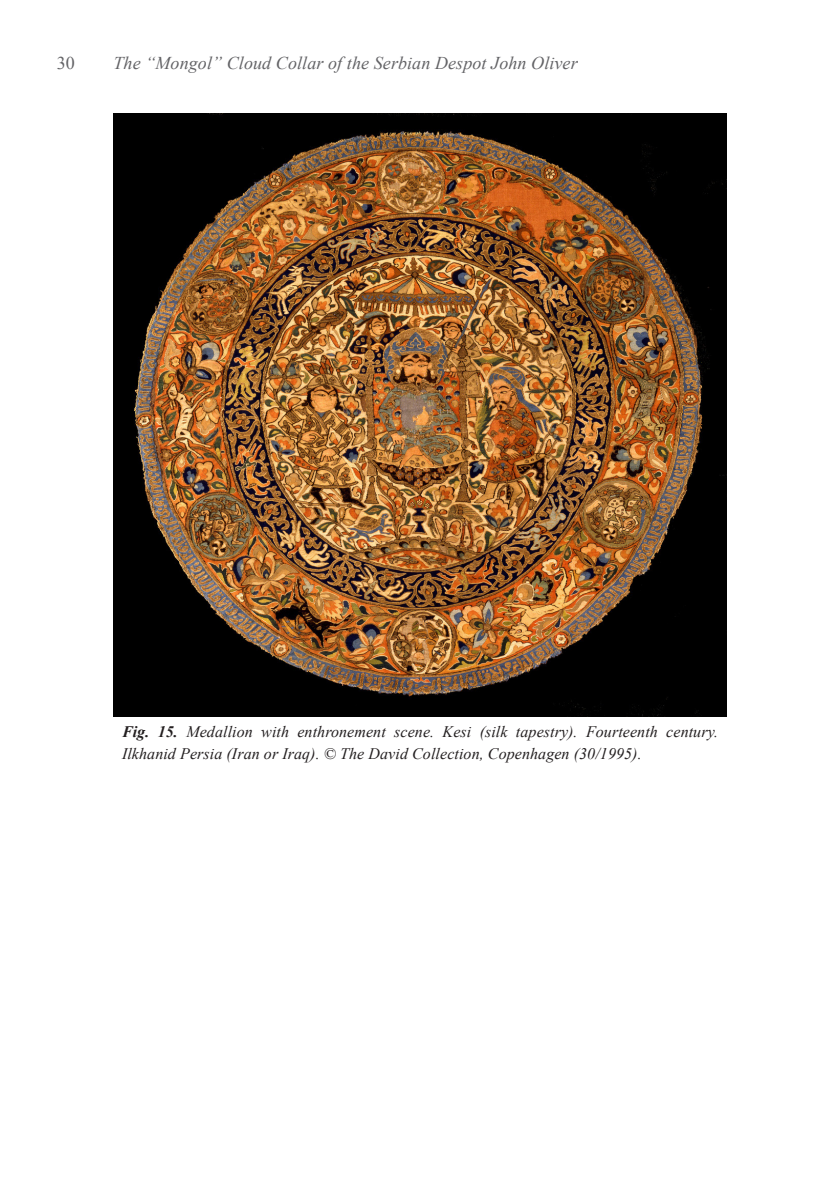
<style>
.page{position:relative;width:840px;height:1191px;background:#fff}
.page>*{position:absolute;margin:0;border:0;box-sizing:border-box;transform-origin:0 0}
.t1{font:italic 18px "Times New Roman";letter-spacing:.005em;color:#636366}
.t2{font:18px "Times New Roman";color:#636366}
.t3{font:italic 16px/22.8px "Times New Roman";letter-spacing:.005em;color:#231f20}
.s1{font-weight:700}
</style>
<div class="page">
<img style="left:113px;top:113px;width:613px;height:603px">
<p class="t2" style="left:57px;top:51px;width:20px">30</p>
<p class="t1" style="left:113px;top:51px;width:465px">The “Mongol” Cloud Collar of the Serbian Despot John Oliver</p>
<p class="t3" style="left:122px;top:719px;width:597px"><span class="s1">Fig. 15.</span> Medallion with enthronement scene. Kesi (silk tapestry). Fourteenth century.<br>Ilkhanid Persia (Iran or Iraq). © The David Collection, Copenhagen (30/1995).</p>
</div>
